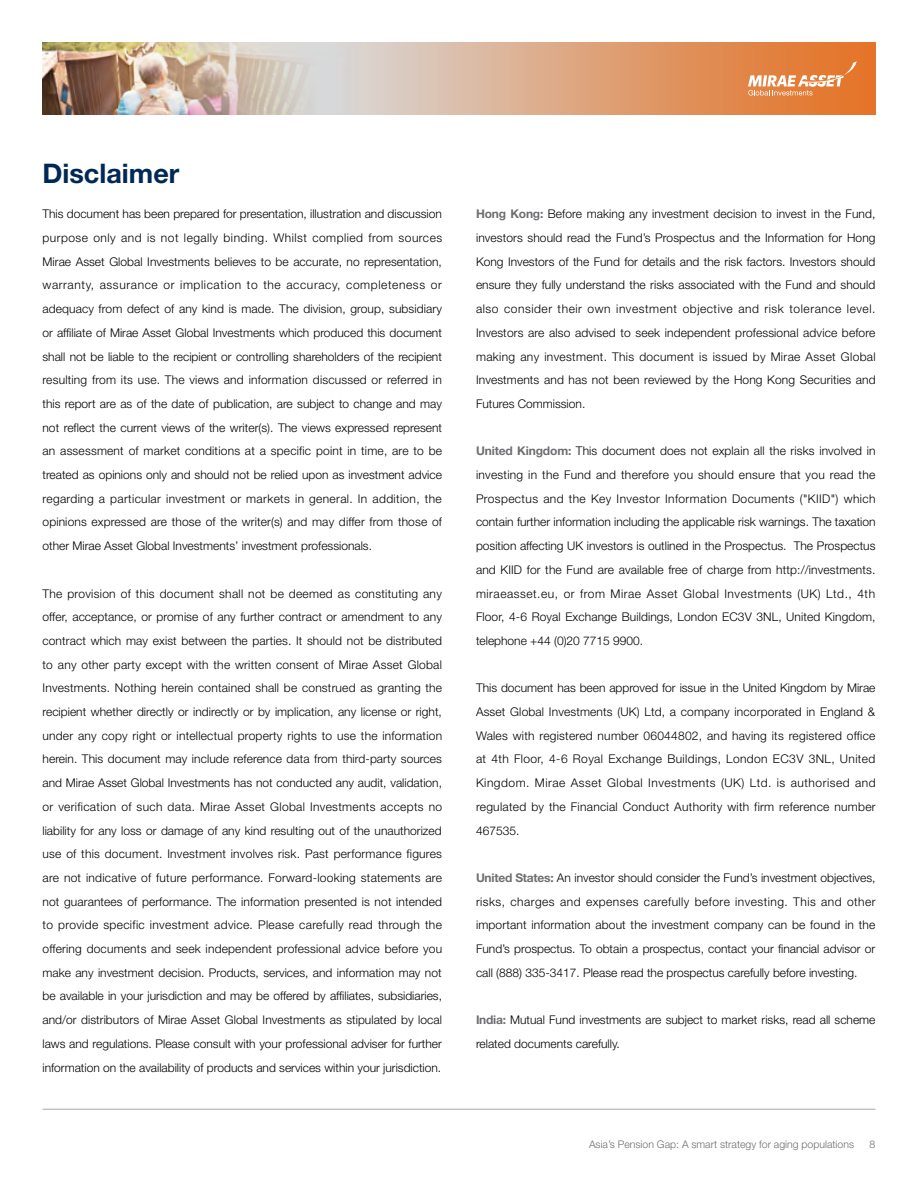
<style>
.page{position:relative;width:918px;height:1188px;background:#fff}
.page>*{position:absolute;margin:0;border:0;box-sizing:border-box;transform-origin:0 0}
.t1{font:700 27px "Helvetica Neue LT Std";color:#002856}
.t2{font:300 12px/23.7px "Helvetica Neue LT Std";color:#000;text-align:justify}
.t3{font:300 10.5px "Helvetica Neue LT Std";color:#6d6e71}
.s1{font-weight:700;color:#6d6e71}
</style>
<div class="page">
<hr style="left:43px;top:1109px;width:832px;height:1px;background:#a7a9ac">
<svg style="left:350px;top:42px;width:525px;height:73px"></svg>
<img style="left:43px;top:42px;width:307px;height:73px">
<svg style="left:748px;top:61px;width:109px;height:35px"></svg>
<h1 class="t1" style="left:43px;top:157px;width:138px">Disclaimer</h1>
<p class="t2" style="left:43px;top:202px;width:401px">This document has been prepared for presentation, illustration and discussion purpose only and is not legally binding. Whilst complied from sources Mirae Asset Global Investments believes to be accurate, no representation, warranty, assurance or implication to the accuracy, completeness or adequacy from defect of any kind is made. The division, group, subsidiary or affiliate of Mirae Asset Global Investments which produced this document shall not be liable to the recipient or controlling shareholders of the recipient resulting from its use. The views and information discussed or referred in this report are as of the date of publication, are subject to change and may not reflect the current views of the writer(s). The views expressed represent an assessment of market conditions at a specific point in time, are to be treated as opinions only and should not be relied upon as investment advice regarding a particular investment or markets in general. In addition, the opinions expressed are those of the writer(s) and may differ from those of other Mirae Asset Global Investments’ investment professionals.</p>
<p class="t2" style="left:43px;top:581px;width:401px">The provision of this document shall not be deemed as constituting any offer, acceptance, or promise of any further contract or amendment to any contract which may exist between the parties. It should not be distributed to any other party except with the written consent of Mirae Asset Global Investments. Nothing herein contained shall be construed as granting the recipient whether directly or indirectly or by implication, any license or right, under any copy right or intellectual property rights to use the information herein. This document may include reference data from third-party sources and Mirae Asset Global Investments has not conducted any audit, validation, or verification of such data. Mirae Asset Global Investments accepts no liability for any loss or damage of any kind resulting out of the unauthorized use of this document. Investment involves risk. Past performance figures are not indicative of future performance. Forward-looking statements are not guarantees of performance. The information presented is not intended to provide specific investment advice. Please carefully read through the offering documents and seek independent professional advice before you make any investment decision. Products, services, and information may not be available in your jurisdiction and may be offered by affiliates, subsidiaries, and/or distributors of Mirae Asset Global Investments as stipulated by local laws and regulations. Please consult with your professional adviser for further information on the availability of products and services within your jurisdiction.</p>
<p class="t2" style="left:476px;top:202px;width:401px"><span class="s1">Hong Kong:</span> Before making any investment decision to invest in the Fund, investors should read the Fund’s Prospectus and the Information for Hong Kong Investors of the Fund for details and the risk factors. Investors should ensure they fully understand the risks associated with the Fund and should also consider their own investment objective and risk tolerance level.<br>Investors are also advised to seek independent professional advice before making any investment. This document is issued by Mirae Asset Global Investments and has not been reviewed by the Hong Kong Securities and Futures Commission.</p>
<p class="t2" style="left:476px;top:439px;width:401px"><span class="s1">United Kingdom:</span> This document does not explain all the risks involved in investing in the Fund and therefore you should ensure that you read the Prospectus and the Key Investor Information Documents ("KIID") which contain further information including the applicable risk warnings. The taxation position affecting UK investors is outlined in the Prospectus. The Prospectus and KIID for the Fund are available free of charge from http://investments. miraeasset.eu, or from Mirae Asset Global Investments (UK) Ltd., 4th Floor, 4-6 Royal Exchange Buildings, London EC3V 3NL, United Kingdom, telephone +44 (0)20 7715 9900.</p>
<p class="t2" style="left:476px;top:676px;width:401px">This document has been approved for issue in the United Kingdom by Mirae Asset Global Investments (UK) Ltd, a company incorporated in England &amp; Wales with registered number 06044802, and having its registered office at 4th Floor, 4-6 Royal Exchange Buildings, London EC3V 3NL, United Kingdom. Mirae Asset Global Investments (UK) Ltd. is authorised and regulated by the Financial Conduct Authority with firm reference number 467535.</p>
<p class="t2" style="left:476px;top:866px;width:401px"><span class="s1">United States:</span> An investor should consider the Fund’s investment objectives, risks, charges and expenses carefully before investing. This and other important information about the investment company can be found in the Fund’s prospectus. To obtain a prospectus, contact your financial advisor or call (888) 335-3417. Please read the prospectus carefully before investing.</p>
<p class="t2" style="left:476px;top:1008px;width:401px"><span class="s1">India:</span> Mutual Fund investments are subject to market risks, read all scheme related documents carefully.</p>
<p class="t3" style="left:589px;top:1138px;width:267px">Asia’s Pension Gap: A smart strategy for aging populations</p>
<p class="t3" style="left:870px;top:1138px;width:7px">8</p>
</div>
